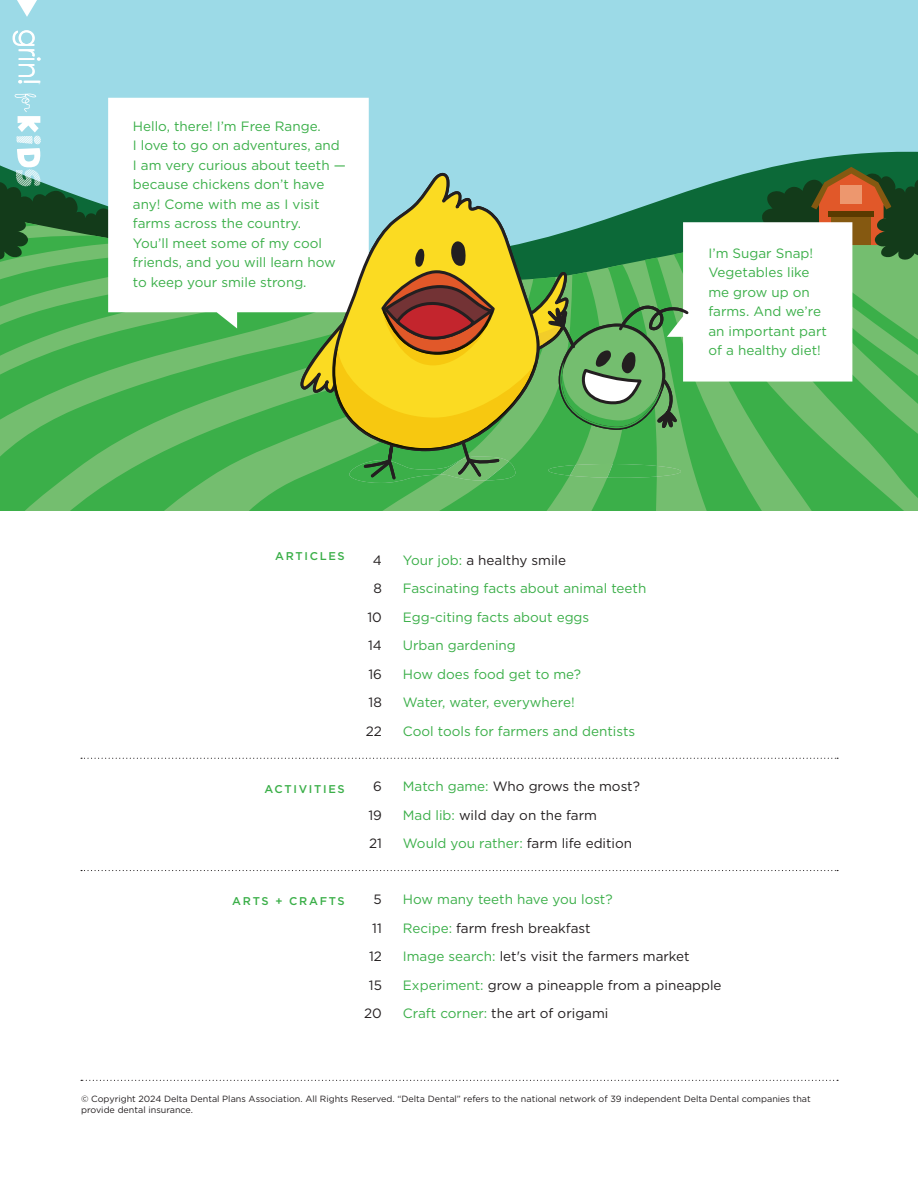
<style>
.page{position:relative;width:918px;height:1188px;background:#fff}
.page>*{position:absolute;margin:0;border:0;box-sizing:border-box;transform-origin:0 0}
.t1{font:13.5px/19.5px "Gotham";color:#3baf49}
.t2{font:13.5px "Gotham";color:#231f20}
.t3{font:500 11.25px "Gotham";letter-spacing:.15em;color:#3baf49}
.t4{font:9px/10.8px "Gotham";color:#231f20}
.s1{color:#3baf49}
.s2{color:#231f20}
</style>
<div class="page">
<div style="left:0;top:0;width:918px;height:511px;background:#9cdae7"></div>
<svg style="left:81px;top:1080px;width:757px;height:1px"></svg>
<svg style="left:81px;top:758px;width:757px;height:1px"></svg>
<svg style="left:81px;top:870px;width:757px;height:1px"></svg>
<svg style="left:13px;top:30px;width:28px;height:54px"></svg>
<svg style="left:17px;top:0;width:20px;height:17px"></svg>
<svg style="left:0;top:94px;width:918px;height:417px"></svg>
<p class="t1" style="left:133px;top:116px;width:214px">Hello, there! I’m Free Range.<br>I love to go on adventures, and<br>I am very curious about teeth — because chickens don’t have any! Come with me as I visit farms across the country.<br>You’ll meet some of my cool friends, and you will learn how to keep your smile strong.</p>
<p class="t1" style="left:708px;top:243px;width:120px">I’m Sugar Snap!<br>Vegetables like me grow up on farms. And we’re an important part of a healthy diet!</p>
<p class="t3" style="left:275px;top:549px;width:71px">ARTICLES</p>
<p class="t2" style="left:373px;top:551px;width:11px">4</p>
<p class="t2" style="left:403px;top:551px;width:165px"><span class="s1">Your job:</span> a healthy smile</p>
<p class="t2" style="left:373px;top:580px;width:10px">8</p>
<p class="t1" style="left:403px;top:579px;width:245px">Fascinating facts about animal teeth</p>
<p class="t2" style="left:367px;top:608px;width:16px">10</p>
<p class="t1" style="left:403px;top:607px;width:188px">Egg-citing facts about eggs</p>
<p class="t2" style="left:368px;top:637px;width:15px">14</p>
<p class="t1" style="left:403px;top:636px;width:114px">Urban gardening</p>
<p class="t2" style="left:368px;top:665px;width:15px">16</p>
<p class="t1" style="left:403px;top:664px;width:180px">How does food get to me?</p>
<p class="t2" style="left:369px;top:694px;width:15px">18</p>
<p class="t1" style="left:403px;top:693px;width:173px">Water, water, everywhere!</p>
<p class="t2" style="left:366px;top:722px;width:18px">22</p>
<p class="t1" style="left:403px;top:721px;width:234px">Cool tools for farmers and dentists</p>
<p class="t3" style="left:264px;top:782px;width:82px">ACTIVITIES</p>
<p class="t2" style="left:373px;top:778px;width:10px">6</p>
<p class="t2" style="left:403px;top:778px;width:239px"><span class="s1">Match game:</span> Who grows the most?</p>
<p class="t2" style="left:368px;top:806px;width:15px">19</p>
<p class="t2" style="left:403px;top:806px;width:196px"><span class="s1">Mad lib:</span> wild day on the farm</p>
<p class="t2" style="left:369px;top:835px;width:14px">21</p>
<p class="t1" style="left:403px;top:833px;width:231px">Would you rather: <span class="s2">farm life edition</span></p>
<p class="t3" style="left:232px;top:893px;width:114px">ARTS + CRAFTS</p>
<p class="t2" style="left:374px;top:891px;width:10px">5</p>
<p class="t1" style="left:403px;top:889px;width:211px">How many teeth have you lost?</p>
<p class="t2" style="left:372px;top:919px;width:11px">11</p>
<p class="t2" style="left:403px;top:919px;width:189px"><span class="s1">Recipe:</span> farm fresh breakfast</p>
<p class="t2" style="left:369px;top:948px;width:14px">12</p>
<p class="t2" style="left:403px;top:948px;width:288px"><span class="s1">Image search:</span> let's visit the farmers market</p>
<p class="t2" style="left:369px;top:976px;width:15px">15</p>
<p class="t2" style="left:403px;top:976px;width:320px"><span class="s1">Experiment:</span> grow a pineapple from a pineapple</p>
<p class="t2" style="left:364px;top:1005px;width:19px">20</p>
<p class="t2" style="left:403px;top:1005px;width:207px"><span class="s1">Craft corner:</span> the art of origami</p>
<p class="t4" style="left:81px;top:1094px;width:731px">© Copyright 2024 Delta Dental Plans Association. All Rights Reserved. “Delta Dental” refers to the national network of 39 independent Delta Dental companies that provide dental insurance.</p>
</div>
